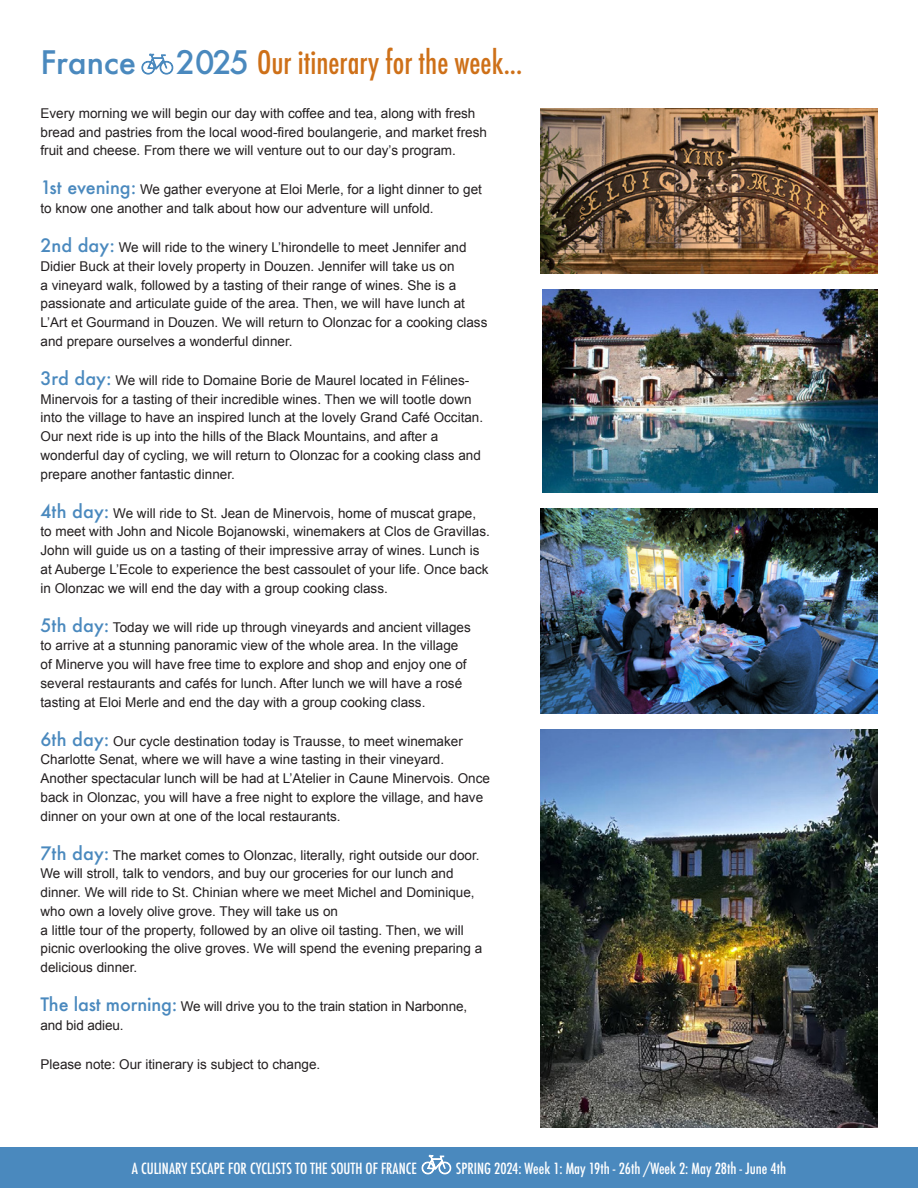
<style>
.page{position:relative;width:918px;height:1188px;background:#fff}
.page>*{position:absolute;margin:0;border:0;box-sizing:border-box;transform-origin:0 0}
.t1{font:500 condensed 31.5px "Futura";color:#ce7018;scale:.95 1}
.t2{font:500 31.5px "Futura";color:#4a89be}
.t3{font:500 condensed 15px "Futura";color:#fff}
.t4{font:13.5px/18.8px "Arial";color:#231f20}
.s1{font-stretch:normal;color:#4a89be}
.s2{font-family:"Futura";font-weight:500;font-size:18px;color:#4a89be}
</style>
<div class="page">
<div style="left:0;top:1148px;width:918px;height:40px;background:#4a89be"></div>
<img style="left:540px;top:108px;width:338px;height:166px">
<img style="left:542px;top:290px;width:336px;height:203px">
<img style="left:540px;top:508px;width:338px;height:205px">
<img style="left:540px;top:729px;width:338px;height:399px">
<p class="t2" style="left:40px;top:41px;width:97px">France</p>
<p class="t1" style="left:176px;top:42px;width:366px"><span class="s1">2025</span> Our itinerary for the week...</p>
<p class="t4" style="left:40px;top:104px;width:448px">Every morning we will begin our day with coffee and tea, along with fresh bread and pastries from the local wood-fired boulangerie, and market fresh fruit and cheese. From there we will venture out to our day’s program.</p>
<p class="t4" style="left:40px;top:180px;width:443px"><span class="s2">1st evening:</span> We gather everyone at Eloi Merle, for a light dinner to get to know one another and talk about how our adventure will unfold.</p>
<p class="t4" style="left:40px;top:238px;width:448px"><span class="s2">2nd day:</span> We will ride to the winery L’hirondelle to meet Jennifer and Didier Buck at their lovely property in Douzen. Jennifer will take us on<br>a vineyard walk, followed by a tasting of their range of wines. She is a passionate and articulate guide of the area. Then, we will have lunch at L’Art et Gourmand in Douzen. We will return to Olonzac for a cooking class and prepare ourselves a wonderful dinner.</p>
<p class="t4" style="left:40px;top:371px;width:444px"><span class="s2">3rd day:</span> We will ride to Domaine Borie de Maurel located in Félines-Minervois for a tasting of their incredible wines. Then we will tootle down into the village to have an inspired lunch at the lovely Grand Café Occitan.<br>Our next ride is up into the hills of the Black Mountains, and after a wonderful day of cycling, we will return to Olonzac for a cooking class and prepare another fantastic dinner.</p>
<p class="t4" style="left:40px;top:504px;width:451px"><span class="s2">4th day:</span> We will ride to St. Jean de Minervois, home of muscat grape, to meet with John and Nicole Bojanowski, winemakers at Clos de Gravillas.<br>John will guide us on a tasting of their impressive array of wines. Lunch is at Auberge L’Ecole to experience the best cassoulet of your life. Once back in Olonzac we will end the day with a group cooking class.</p>
<p class="t4" style="left:40px;top:618px;width:432px"><span class="s2">5th day:</span> Today we will ride up through vineyards and ancient villages to arrive at a stunning panoramic view of the whole area. In the village of Minerve you will have free time to explore and shop and enjoy one of several restaurants and cafés for lunch. After lunch we will have a rosé tasting at Eloi Merle and end the day with a group cooking class.</p>
<p class="t4" style="left:40px;top:732px;width:451px"><span class="s2">6th day:</span> Our cycle destination today is Trausse, to meet winemaker Charlotte Senat, where we will have a wine tasting in their vineyard.<br>Another spectacular lunch will be had at L’Atelier in Caune Minervois. Once back in Olonzac, you will have a free night to explore the village, and have dinner on your own at one of the local restaurants.</p>
<p class="t4" style="left:40px;top:846px;width:443px"><span class="s2">7th day:</span> The market comes to Olonzac, literally, right outside our door.<br>We will stroll, talk to vendors, and buy our groceries for our lunch and dinner. We will ride to St. Chinian where we meet Michel and Dominique, who own a lovely olive grove. They will take us on<br>a little tour of the property, followed by an olive oil tasting. Then, we will picnic overlooking the olive groves. We will spend the evening preparing a delicious dinner.</p>
<p class="t4" style="left:40px;top:997px;width:428px"><span class="s2">The last morning:</span> We will drive you to the train station in Narbonne, and bid adieu.</p>
<p class="t4" style="left:40px;top:1055px;width:281px">Please note: Our itinerary is subject to change.</p>
<p class="t3" style="left:132px;top:1159px;width:287px">A CULINARY ESCAPE FOR CYCLISTS TO THE SOUTH OF FRANCE</p>
<p class="t3" style="left:456px;top:1159px;width:332px">SPRING 2024: Week 1: May 19th - 26th /Week 2: May 28th - June 4th</p>
</div>
